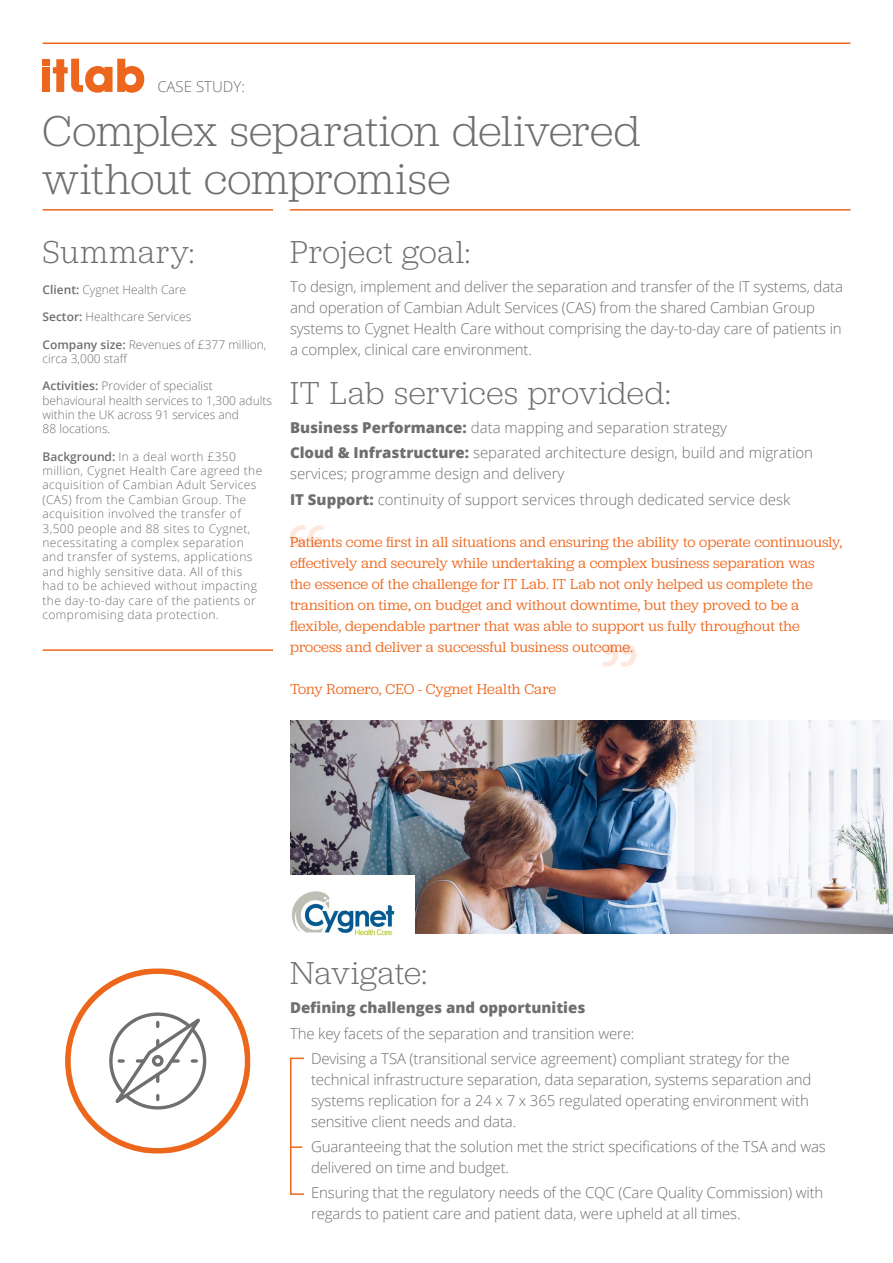
<style>
.page{position:relative;width:893px;height:1263px;background:#fff}
.page>*{position:absolute;margin:0;border:0;box-sizing:border-box;transform-origin:0 0}
.t1{font:300 45px/48px "Jubilat";letter-spacing:-.005em;color:#706f6f}
.t2{font:300 33px "Jubilat";letter-spacing:.02em;color:#706f6f}
.t3{font:300 33px "Jubilat";letter-spacing:.04em;color:#706f6f}
.t4{font:300 15px/21px "Open Sans";letter-spacing:-.01em;color:#706f6f}
.t5{font:15px/21px "Jubilat";letter-spacing:.005em;color:#ec671d}
.t6{font:800 15px "Open Sans";color:#706f6f}
.t7{font:300 12px/14.4px "Open Sans";letter-spacing:.03em;color:#706f6f}
.t8{font:300 12px/14.4px "Open Sans";color:#706f6f}
.s1{font-weight:600}
.s2{font-weight:800}
</style>
<div class="page">
<img style="left:290px;top:721px;width:603px;height:212px">
<svg style="left:65px;top:968px;width:185px;height:186px"></svg>
<div style="left:152px;top:1055px;width:12px;height:12px;border:3px solid #706f6f;border-radius:50%"></div>
<div style="left:43px;top:59px;width:7px;height:6px;background:#ec671d"></div>
<div style="left:43px;top:67px;width:7px;height:25px;background:#ec671d"></div>
<svg style="left:53px;top:59px;width:91px;height:34px"></svg>
<hr style="left:43px;top:209px;width:230px;height:2px;background:#ec671d">
<hr style="left:290px;top:209px;width:560px;height:2px;background:#ec671d">
<hr style="left:43px;top:43px;width:807px;height:1px;background:#ec671d">
<svg style="left:290px;top:525px;width:33px;height:22px"></svg>
<div style="left:273px;top:875px;width:141px;height:79px;background:#fff"></div>
<img style="left:292px;top:891px;width:103px;height:45px">
<hr style="left:43px;top:649px;width:230px;height:2px;background:#ec671d">
<svg style="left:603px;top:645px;width:33px;height:22px"></svg>
<div style="left:290px;top:1057px;width:15px;height:138px;border:2px solid #ec671d"></div>
<svg style="left:290px;top:1146px;width:12px;height:2px"></svg>
<p class="t4" style="left:157px;top:76px;width:89px">CASE STUDY:</p>
<h1 class="t1" style="left:43px;top:106px;width:600px">Complex separation delivered without compromise</h1>
<h2 class="t3" style="left:43px;top:231px;width:153px">Summary:</h2>
<p class="t8" style="left:43px;top:282px;width:145px"><span class="s1">Client:</span> Cygnet Health Care</p>
<p class="t8" style="left:43px;top:310px;width:150px"><span class="s1">Sector:</span> Healthcare Services</p>
<p class="t8" style="left:43px;top:337px;width:225px"><span class="s1">Company size:</span> Revenues of £377 million, circa 3,000 staff</p>
<p class="t8" style="left:43px;top:378px;width:231px"><span class="s1">Activities:</span> Provider of specialist behavioural health services to 1,300 adults within the UK across 91 services and<br>88 locations.</p>
<p class="t7" style="left:43px;top:449px;width:221px"><span class="s1">Background:</span> In a deal worth £350 million, Cygnet Health Care agreed the acquisition of Cambian Adult Services (CAS) from the Cambian Group. The acquisition involved the transfer of 3,500 people and 88 sites to Cygnet, necessitating a complex separation and transfer of systems, applications and highly sensitive data. All of this had to be achieved without impacting the day-to-day care of the patients or compromising data protection.</p>
<h2 class="t2" style="left:290px;top:231px;width:182px">Project goal:</h2>
<p class="t4" style="left:290px;top:276px;width:554px">To design, implement and deliver the separation and transfer of the IT systems, data and operation of Cambian Adult Services (CAS) from the shared Cambian Group systems to Cygnet Health Care without comprising the day-to-day care of patients in a complex, clinical care environment.</p>
<h2 class="t2" style="left:290px;top:372px;width:382px">IT Lab services provided:</h2>
<p class="t4" style="left:290px;top:415px;width:525px;line-height:25.2px"><span class="s2">Business Performance:</span> data mapping and separation strategy<br><span class="s2">Cloud &amp; Infrastructure:</span> separated architecture design, build and migration</p>
<p class="t4" style="left:290px;top:461px;width:502px;line-height:25.2px">services; programme design and delivery<br><span class="s2">IT Support:</span> continuity of support services through dedicated service desk</p>
<p class="t5" style="left:290px;top:531px;width:554px">Patients come first in all situations and ensuring the ability to operate continuously, effectively and securely while undertaking a complex business separation was<br>the essence of the challenge for IT Lab. IT Lab not only helped us complete the transition on time, on budget and without downtime, but they proved to be a flexible, dependable partner that was able to support us fully throughout the process and deliver a successful business outcome.</p>
<p class="t5" style="left:290px;top:678px;width:268px">Tony Romero, CEO - Cygnet Health Care</p>
<h2 class="t2" style="left:290px;top:952px;width:139px">Navigate:</h2>
<p class="t6" style="left:290px;top:996px;width:297px">Defining challenges and opportunities</p>
<p class="t4" style="left:311px;top:1020px;width:480px;line-height:25.2px;text-indent:-21px">The key facets of the separation and transition were:<br>Devising a TSA (transitional service agreement) compliant strategy for the</p>
<p class="t4" style="left:311px;top:1068px;width:502px">technical infrastructure separation, data separation, systems separation and systems replication for a 24 x 7 x 365 regulated operating environment with sensitive client needs and data.</p>
<p class="t4" style="left:311px;top:1136px;width:516px">Guaranteeing that the solution met the strict specifications of the TSA and was delivered on time and budget.</p>
<p class="t4" style="left:311px;top:1182px;width:514px">Ensuring that the regulatory needs of the CQC (Care Quality Commission) with regards to patient care and patient data, were upheld at all times.</p>
</div>
